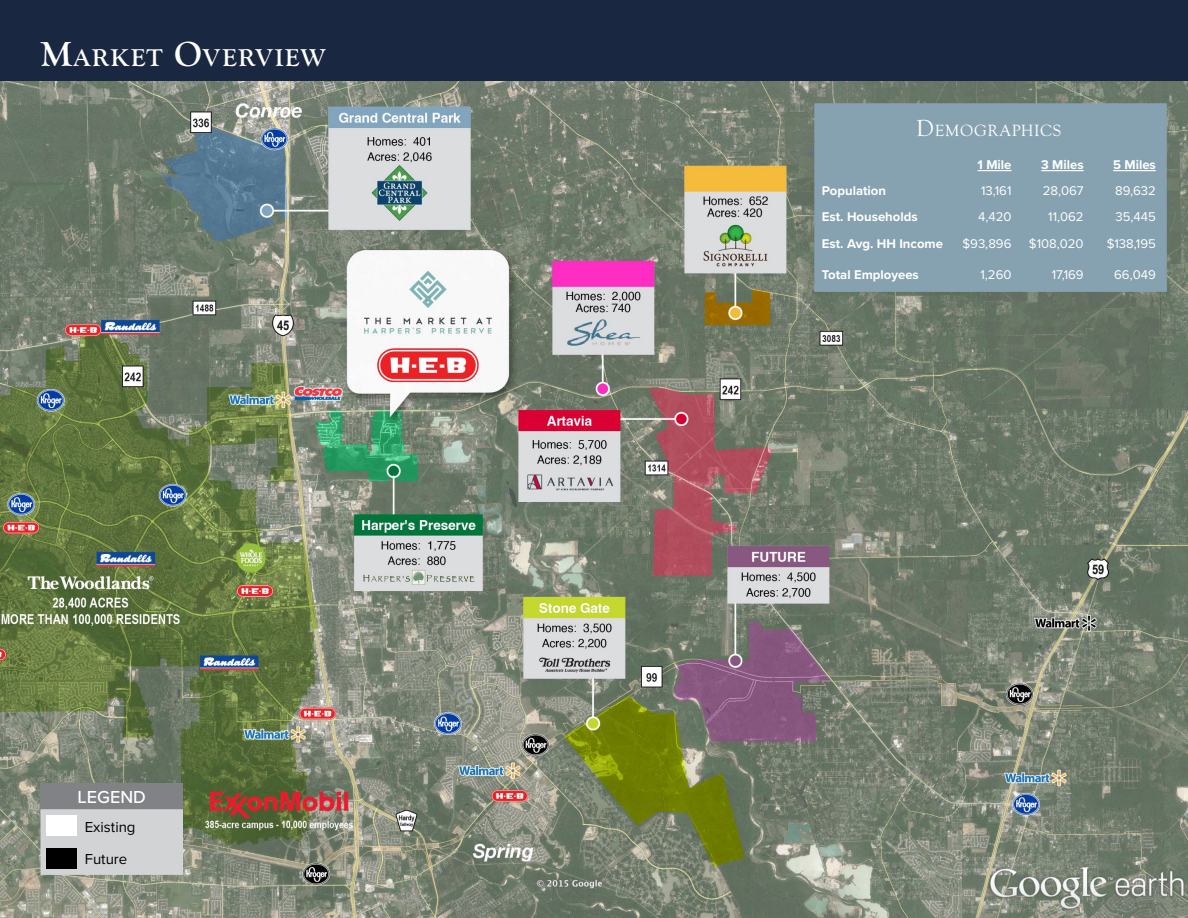
<style>
.page{position:relative;width:1188px;height:918px;background:#fff}
.page>*{position:absolute;margin:0;border:0;box-sizing:border-box;transform-origin:0 0}
.t1{font:700 25.2px "Goudy Old Sty";letter-spacing:.05em;color:#fff}
.t2{font:500 18px "Proxima Nova";color:#fff}
.t3{font:16.8px "Goudy Old Sty";letter-spacing:.035em;color:#fff}
.t4{font:15px/32.8px "Proxima Nova";color:#000}
.t5{font:13.05px "Proxima Nova";color:#fff}
.t6{font:700 13.05px "Proxima Nova";color:#fff}
.s1{font-size:36px}
.s2{font-size:24px}
</style>
<div class="page">
<div style="left:0;top:0;width:1188px;height:81px;background:#1a2741"></div>
<img style="left:0;top:81px;width:1188px;height:837px">
<div style="left:40px;top:783px;width:143px;height:26px;background:#808285"></div>
<div style="left:40px;top:809px;width:143px;height:66px;background:#d1d3d4"></div>
<div style="left:46px;top:815px;width:31px;height:21px;background:#fff"></div>
<div style="left:46px;top:848px;width:31px;height:21px;background:#000"></div>
<div style="left:814px;top:103px;width:353px;height:189px;background:#86a2b0"></div>
<hr style="left:978px;top:170px;width:33px;height:1px;background:#fff">
<hr style="left:1041px;top:170px;width:43px;height:1px;background:#fff">
<hr style="left:1113px;top:170px;width:43px;height:1px;background:#fff">
<h1 class="t1" style="left:40px;top:43px;width:287px"><span class="s1">M</span>ARKET <span class="s1">O</span>VERVIEW</h1>
<h2 class="t2" style="left:78px;top:784px;width:70px">LEGEND</h2>
<p class="t4" style="left:85px;top:809px;width:52px">Existing<br>Future</p>
<p class="t3" style="left:916px;top:121px;width:147px"><span class="s2">D</span>EMOGRAPHICS</p>
<p class="t6" style="left:978px;top:155px;width:35px">1 Mile</p>
<p class="t6" style="left:1041px;top:155px;width:44px">3 Miles</p>
<p class="t6" style="left:1113px;top:155px;width:44px">5 Miles</p>
<p class="t6" style="left:822px;top:181px;width:66px">Population</p>
<p class="t5" style="left:981px;top:181px;width:32px">13,161</p>
<p class="t5" style="left:1043px;top:181px;width:42px">28,067</p>
<p class="t5" style="left:1115px;top:181px;width:42px">89,632</p>
<p class="t6" style="left:822px;top:207px;width:97px">Est. Households</p>
<p class="t5" style="left:978px;top:207px;width:35px">4,420</p>
<p class="t5" style="left:1048px;top:207px;width:37px">11,062</p>
<p class="t5" style="left:1115px;top:207px;width:42px">35,445</p>
<p class="t6" style="left:822px;top:233px;width:123px">Est. Avg. HH Income</p>
<p class="t5" style="left:962px;top:233px;width:50px">$93,896</p>
<p class="t5" style="left:1029px;top:233px;width:56px">$108,020</p>
<p class="t5" style="left:1107px;top:233px;width:51px">$138,195</p>
<p class="t6" style="left:822px;top:265px;width:98px">Total Employees</p>
<p class="t5" style="left:980px;top:265px;width:32px">1,260</p>
<p class="t5" style="left:1052px;top:265px;width:33px">17,169</p>
<p class="t5" style="left:1114px;top:265px;width:43px">66,049</p>
</div>
